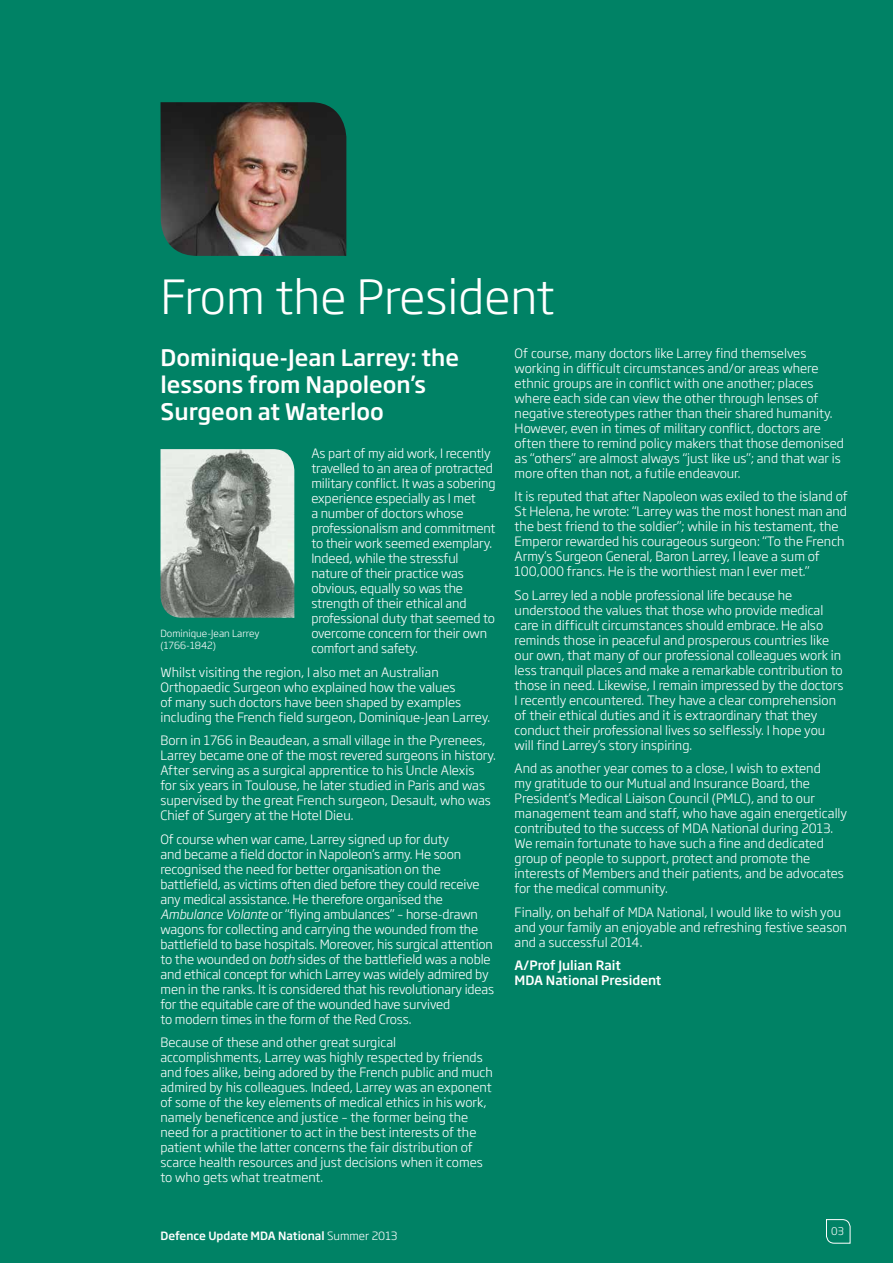
<style>
.page{position:relative;width:893px;height:1263px;background:#008265}
.page>*{position:absolute;margin:0;border:0;box-sizing:border-box;transform-origin:0 0}
.t1{font:300 46.5px "Soho Gothic Std";color:#fff}
.t2{font:500 22.5px/27px "Soho Gothic Std";color:#fff}
.t3{font:300 12.75px/15px "Soho Gothic Std";color:#fff}
.t4{font:500 12.75px/15px "Soho Gothic Std";color:#fff}
.t5{font:500 11.25px "Soho Gothic Std";color:#fff}
.t6{font:300 10.5px "Soho Gothic Std";color:#fff}
.t7{font:300 9.75px/12px "Soho Gothic Std";color:#fff}
.s1{font-style:italic}
.s2{font-weight:300}
</style>
<div class="page">
<img style="left:161px;top:102px;width:185px;height:154px">
<img style="left:161px;top:449px;width:133px;height:169px">
<svg style="left:826px;top:1219px;width:25px;height:25px"></svg>
<h1 class="t1" style="left:161px;top:267px;width:396px">From the President</h1>
<h2 class="t2" style="left:161px;top:344px;width:300px">Dominique-Jean Larrey: the lessons from Napoleon’s<br>Surgeon at Waterloo</h2>
<p class="t3" style="left:311px;top:446px;width:186px">As part of my aid work, I recently travelled to an area of protracted military conflict. It was a sobering experience especially as I met<br>a number of doctors whose professionalism and commitment to their work seemed exemplary.<br>Indeed, while the stressful nature of their practice was obvious, equally so was the strength of their ethical and professional duty that seemed to overcome concern for their own comfort and safety.</p>
<p class="t3" style="left:160px;top:665px;width:331px">Whilst visiting the region, I also met an Australian Orthopaedic Surgeon who explained how the values<br>of many such doctors have been shaped by examples including the French field surgeon, Dominique-Jean Larrey.</p>
<p class="t3" style="left:160px;top:733px;width:337px">Born in 1766 in Beaudean, a small village in the Pyrenees, Larrey became one of the most revered surgeons in history.<br>After serving as a surgical apprentice to his Uncle Alexis<br>for six years in Toulouse, he later studied in Paris and was supervised by the great French surgeon, Desault, who was Chief of Surgery at the Hotel Dieu.</p>
<p class="t3" style="left:160px;top:832px;width:335px">Of course when war came, Larrey signed up for duty<br>and became a field doctor in Napoleon’s army. He soon recognised the need for better organisation on the battlefield, as victims often died before they could receive any medical assistance. He therefore organised the <span class="s1">Ambulance Volante</span> or “flying ambulances” – horse-drawn wagons for collecting and carrying the wounded from the battlefield to base hospitals. Moreover, his surgical attention to the wounded on <span class="s1">both</span> sides of the battlefield was a noble and ethical concept for which Larrey was widely admired by men in the ranks. It is considered that his revolutionary ideas for the equitable care of the wounded have survived<br>to modern times in the form of the Red Cross.</p>
<p class="t3" style="left:160px;top:1035px;width:334px">Because of these and other great surgical accomplishments, Larrey was highly respected by friends and foes alike, being adored by the French public and much admired by his colleagues. Indeed, Larrey was an exponent of some of the key elements of medical ethics in his work, namely beneficence and justice – the former being the need for a practitioner to act in the best interests of the patient while the latter concerns the fair distribution of scarce health resources and just decisions when it comes to who gets what treatment.</p>
<p class="t7" style="left:161px;top:627px;width:101px">Dominique-Jean Larrey (1766-1842)</p>
<p class="t5" style="left:161px;top:1229px;width:238px">Defence Update MDA National <span class="s2">Summer 2013</span></p>
<p class="t3" style="left:515px;top:346px;width:331px">Of course, many doctors like Larrey find themselves working in difficult circumstances and/or areas where ethnic groups are in conflict with one another; places where each side can view the other through lenses of negative stereotypes rather than their shared humanity.<br>However, even in times of military conflict, doctors are often there to remind policy makers that those demonised as “others” are almost always “just like us”; and that war is more often than not, a futile endeavour.</p>
<p class="t3" style="left:515px;top:489px;width:335px">It is reputed that after Napoleon was exiled to the island of St Helena, he wrote: “Larrey was the most honest man and the best friend to the soldier”; while in his testament, the Emperor rewarded his courageous surgeon: “To the French Army’s Surgeon General, Baron Larrey, I leave a sum of 100,000 francs. He is the worthiest man I ever met.”</p>
<p class="t3" style="left:515px;top:588px;width:330px">So Larrey led a noble professional life because he understood the values that those who provide medical care in difficult circumstances should embrace. He also reminds those in peaceful and prosperous countries like our own, that many of our professional colleagues work in less tranquil places and make a remarkable contribution to those in need. Likewise, I remain impressed by the doctors I recently encountered. They have a clear comprehension of their ethical duties and it is extraordinary that they conduct their professional lives so selflessly. I hope you will find Larrey’s story inspiring.</p>
<p class="t3" style="left:515px;top:761px;width:334px">And as another year comes to a close, I wish to extend<br>my gratitude to our Mutual and Insurance Board, the President’s Medical Liaison Council (PMLC), and to our management team and staff, who have again energetically contributed to the success of MDA National during 2013.<br>We remain fortunate to have such a fine and dedicated group of people to support, protect and promote the interests of Members and their patients, and be advocates for the medical community.</p>
<p class="t3" style="left:515px;top:905px;width:334px">Finally, on behalf of MDA National, I would like to wish you and your family an enjoyable and refreshing festive season and a successful 2014.</p>
<p class="t4" style="left:515px;top:958px;width:148px">A/Prof Julian Rait<br>MDA National President</p>
<p class="t6" style="left:831px;top:1224px;width:14px">03</p>
</div>
